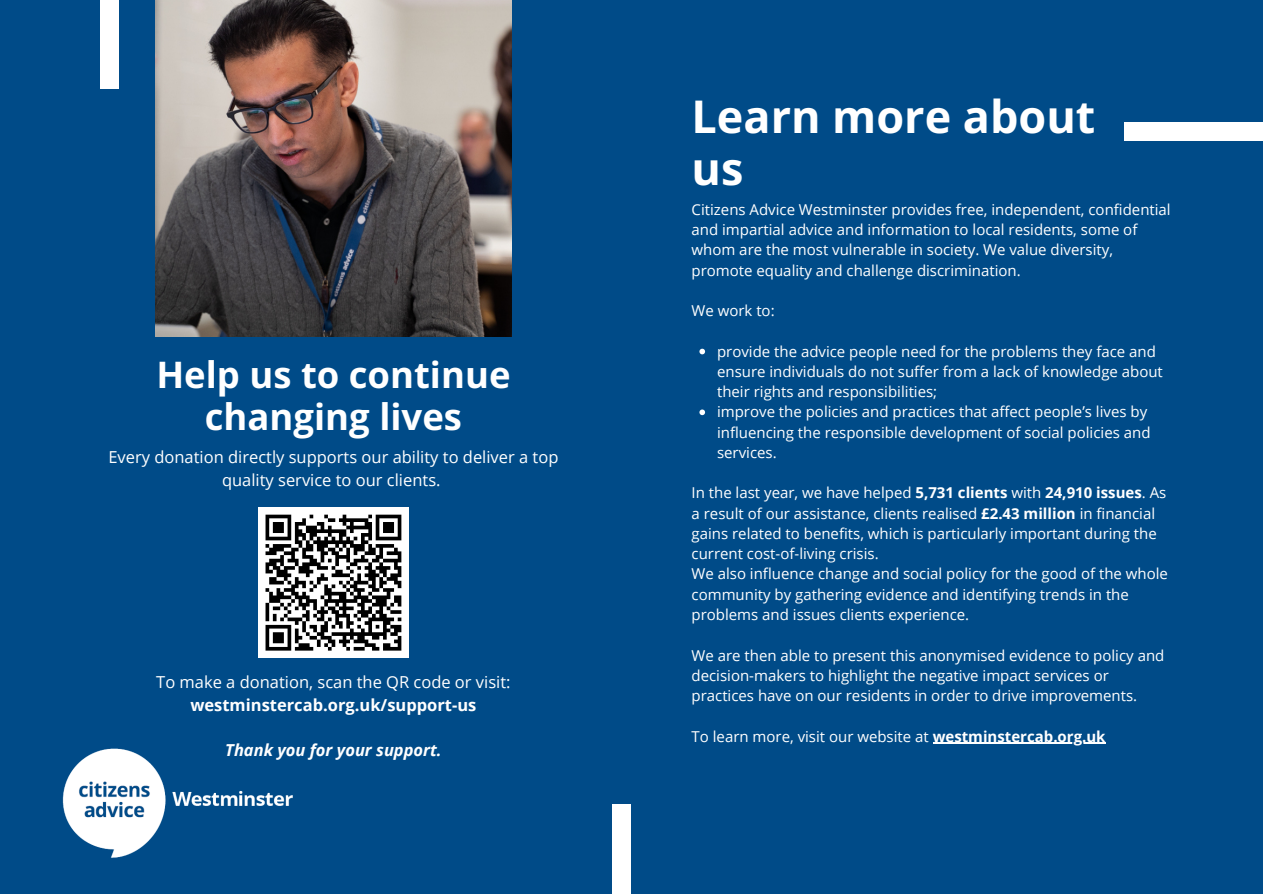
<style>
.page{position:relative;width:1263px;height:894px;background:#fff}
.page>*{position:absolute;margin:0;border:0;box-sizing:border-box;transform-origin:0 0}
.t1{font:700 45px/51.8px "Open Sans";color:#fff}
.t2{font:700 36.45px/41.5px "Open Sans";color:#fff;text-align:center}
.t3{font:16.5px/22.5px "Open Sans";color:#fff;text-align:center}
.t4{font:700 16.5px "Open Sans";color:#fff}
.t5{font:italic 700 16.5px "Open Sans";color:#fff}
.t6{font:15px/20.2px "Open Sans";color:#fff}
.s1{font-weight:700}
</style>
<div class="page">
<div style="left:0;top:0;width:1263px;height:893px;background:#004b88"></div>
<img style="left:155px;top:0;width:357px;height:336px">
<svg style="left:699px;top:348px;width:6px;height:6px"></svg>
<svg style="left:699px;top:409px;width:6px;height:6px"></svg>
<hr style="left:933px;top:742px;width:172px;height:1px;background:#fff">
<div style="left:1124px;top:122px;width:139px;height:19px;background:#fff"></div>
<div style="left:100px;top:0;width:19px;height:89px;background:#fff"></div>
<div style="left:612px;top:803px;width:19px;height:90px;background:#fff"></div>
<div style="left:258px;top:507px;width:151px;height:150px;background:#fff"></div>
<svg style="left:265px;top:514px;width:137px;height:137px"></svg>
<img style="left:62px;top:748px;width:231px;height:110px">
<p class="t2" style="left:156px;top:353px;width:356px">Help us to continue changing lives</p>
<p class="t3" style="left:108px;top:445px;width:452px">Every donation directly supports our ability to deliver a top quality service to our clients.</p>
<p class="t3" style="left:156px;top:670px;width:356px">To make a donation, scan the QR code or visit:</p>
<p class="t4" style="left:190px;top:693px;width:288px">westminstercab.org.uk/support-us</p>
<p class="t5" style="left:225px;top:738px;width:218px">Thank you for your support.</p>
<p class="t1" style="left:692px;top:90px;width:405px">Learn more about us</p>
<p class="t6" style="left:692px;top:199px;width:481px">Citizens Advice Westminster provides free, independent, confidential and impartial advice and information to local residents, some of whom are the most vulnerable in society. We value diversity, promote equality and challenge discrimination.</p>
<p class="t6" style="left:692px;top:300px;width:85px">We work to:</p>
<p class="t6" style="left:717px;top:340px;width:447px">provide the advice people need for the problems they face and ensure individuals do not suffer from a lack of knowledge about their rights and responsibilities;</p>
<p class="t6" style="left:717px;top:401px;width:435px">improve the policies and practices that affect people’s lives by influencing the responsible development of social policies and services.</p>
<p class="t6" style="left:692px;top:482px;width:476px">In the last year, we have helped <span class="s1">5,731 clients</span> with <span class="s1">24,910 issues</span>. As a result of our assistance, clients realised <span class="s1">£2.43 million</span> in financial gains related to benefits, which is particularly important during the current cost-of-living crisis.</p>
<p class="t6" style="left:692px;top:563px;width:478px">We also influence change and social policy for the good of the whole community by gathering evidence and identifying trends in the problems and issues clients experience.</p>
<p class="t6" style="left:692px;top:644px;width:474px">We are then able to present this anonymised evidence to policy and decision-makers to highlight the negative impact services or practices have on our residents in order to drive improvements.</p>
<p class="t6" style="left:692px;top:725px;width:415px">To learn more, visit our website at <span class="s1">westminstercab.org.uk</span></p>
</div>
